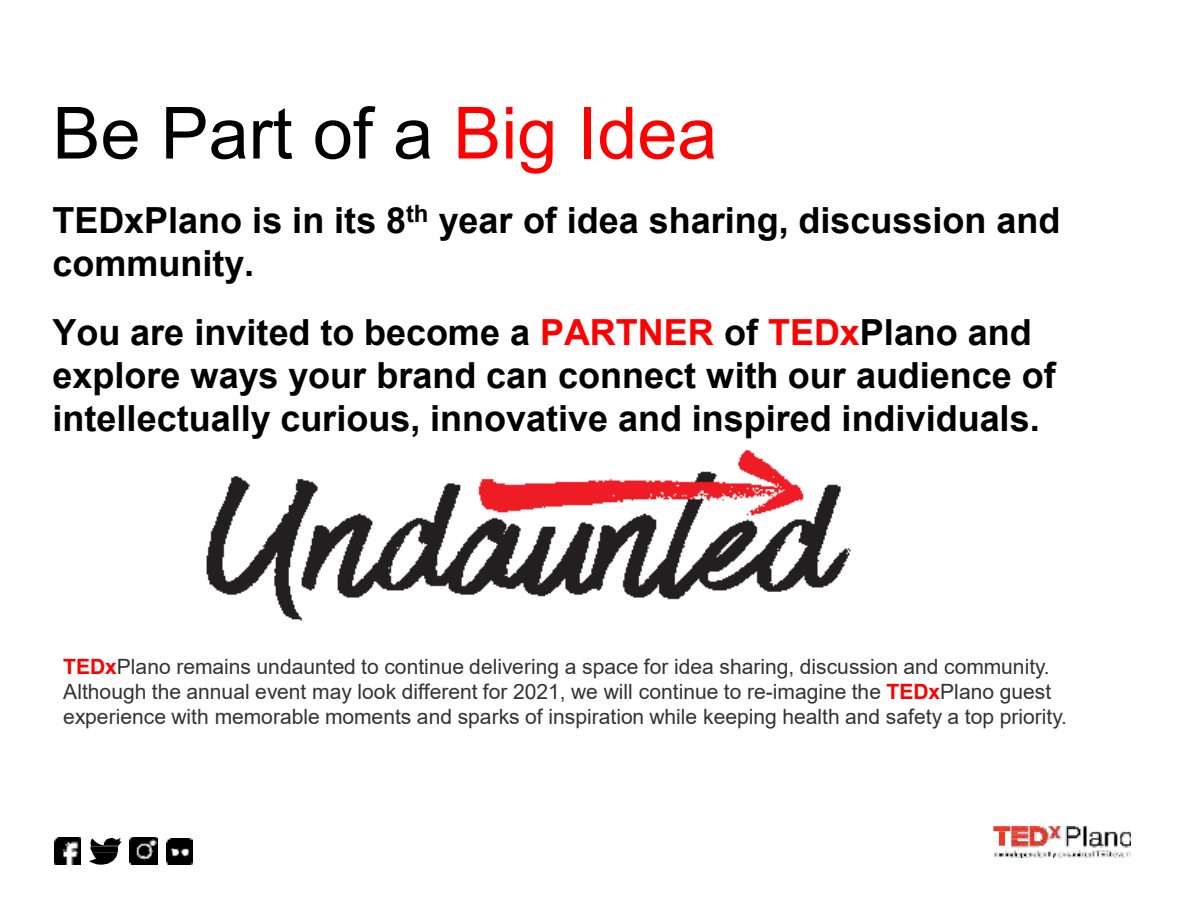
<style>
.page{position:relative;width:1188px;height:918px;background:#fff}
.page>*{position:absolute;margin:0;border:0;box-sizing:border-box;transform-origin:0 0}
.t1{font:72px "Arial";color:#000}
.t2{font:700 36px/43.2px "Arial";color:#000}
.t3{font:21px/25.2px "Arial";color:#333}
.s1{color:#f00}
.s2{font-weight:700;color:#f00}
</style>
<div class="page">
<img style="left:54px;top:838px;width:27px;height:27px">
<img style="left:166px;top:838px;width:26px;height:26px">
<img style="left:130px;top:837px;width:27px;height:28px">
<svg style="left:89px;top:838px;width:33px;height:27px"></svg>
<img style="left:994px;top:826px;width:136px;height:32px">
<div style="left:999px;top:831px;width:6px;height:15px;background:#ee3724"></div>
<div style="left:993px;top:826px;width:17px;height:5px;background:#ee3724"></div>
<img style="left:206px;top:450px;width:645px;height:171px">
<h1 class="t1" style="left:52px;top:106px;width:666px">Be Part of a <span class="s1">Big Idea</span></h1>
<h2 class="t2" style="left:52px;top:201px;width:1009px">TEDxPlano is in its 8<sup>th</sup> year of idea sharing, discussion and community.</h2>
<h2 class="t2" style="left:52px;top:313px;width:1005px">You are invited to become a <span class="s1">PARTNER</span> of <span class="s1">TEDx</span>Plano and explore ways your brand can connect with our audience of intellectually curious, innovative and inspired individuals.</h2>
<p class="t3" style="left:63px;top:656px;width:1005px"><span class="s2">TEDx</span>Plano remains undaunted to continue delivering a space for idea sharing, discussion and community.<br>Although the annual event may look different for 2021, we will continue to re-imagine the <span class="s2">TEDx</span>Plano guest experience with memorable moments and sparks of inspiration while keeping health and safety a top priority.</p>
</div>
